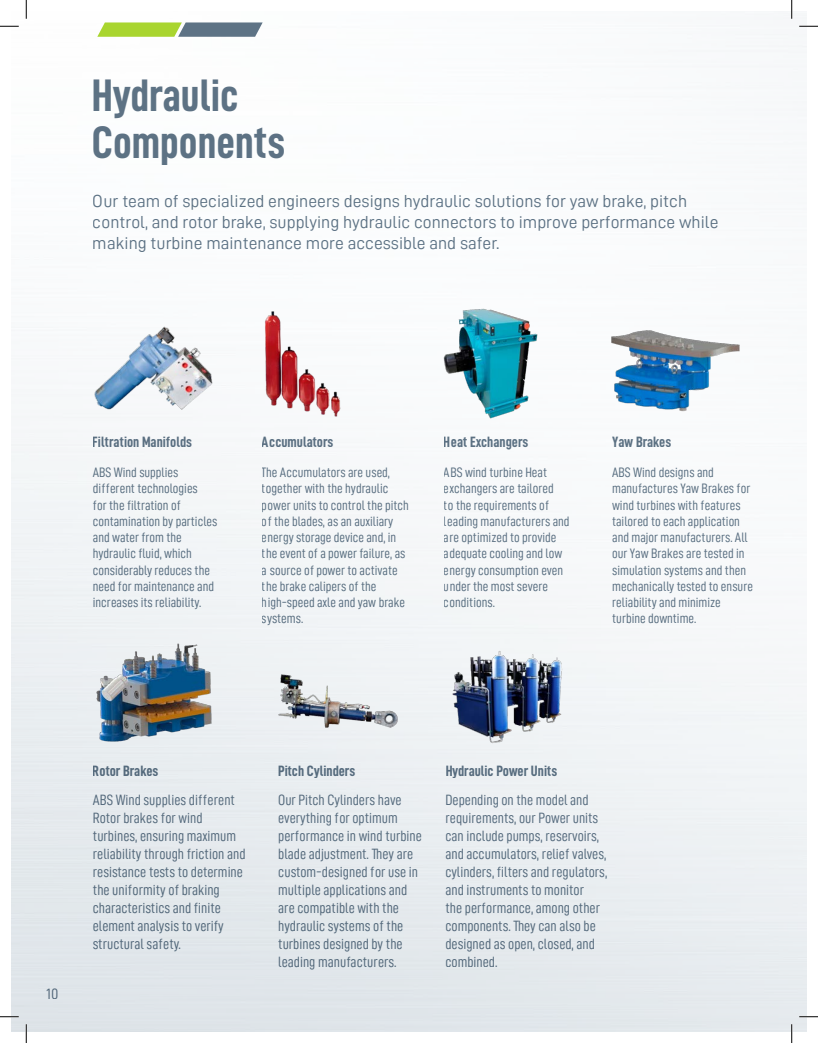
<style>
.page{position:relative;width:818px;height:1043px;background:#fff}
.page>*{position:absolute;margin:0;border:0;box-sizing:border-box;transform-origin:0 0}
.t1{font:45.62px/46.2px "D DIN Condensed Bold";color:#5e7385}
.t2{font:17.5px/21px "D DIN";color:#5e7385}
.t3{font:15px/18px "D DIN Condensed";color:#5e7385}
.t4{font:15px "D DIN Condensed Bold";color:#5e7385}
.t5{font:15px "D DIN";color:#5e7385}
.t6{font:13.75px/16.2px "D DIN Condensed";color:#5e7385}
</style>
<div class="page">
<img style="left:90px;top:318px;width:127px;height:97px">
<img style="left:249px;top:307px;width:103px;height:113px">
<img style="left:441px;top:302px;width:98px;height:124px">
<img style="left:608px;top:326px;width:132px;height:92px">
<img style="left:87px;top:633px;width:134px;height:119px">
<img style="left:273px;top:667px;width:128px;height:69px">
<img style="left:447px;top:644px;width:119px;height:104px">
<svg style="left:97px;top:22px;width:165px;height:15px;background:#90ad6c"></svg>
<svg style="left:0;top:25px;width:19px;height:2px"></svg>
<svg style="left:799px;top:25px;width:19px;height:2px"></svg>
<svg style="left:0;top:1015px;width:19px;height:2px"></svg>
<svg style="left:799px;top:1015px;width:19px;height:2px"></svg>
<svg style="left:25px;top:0;width:2px;height:19px"></svg>
<svg style="left:25px;top:1024px;width:2px;height:18px"></svg>
<svg style="left:790px;top:0;width:2px;height:19px"></svg>
<svg style="left:790px;top:1024px;width:2px;height:18px"></svg>
<h1 class="t1" style="left:92px;top:72px;width:195px">Hydraulic<br>Components</h1>
<p class="t2" style="left:93px;top:190px;width:627px">Our team of specialized engineers designs hydraulic solutions for yaw brake, pitch control, and rotor brake, supplying hydraulic connectors to improve performance while making turbine maintenance more accessible and safer.</p>
<p class="t4" style="left:93px;top:433px;width:101px">Filtration Manifolds</p>
<p class="t4" style="left:262px;top:433px;width:73px">Accumulators</p>
<p class="t4" style="left:444px;top:433px;width:86px">Heat Exchangers</p>
<p class="t4" style="left:612px;top:433px;width:61px">Yaw Brakes</p>
<p class="t6" style="left:93px;top:464px;width:126px">ABS Wind supplies different technologies<br>for the filtration of contamination by particles and water from the hydraulic fluid, which considerably reduces the need for maintenance and increases its reliability.</p>
<p class="t6" style="left:262px;top:464px;width:148px">The Accumulators are used, together with the hydraulic power units to control the pitch of the blades, as an auxiliary energy storage device and, in the event of a power failure, as a source of power to activate the brake calipers of the high-speed axle and yaw brake systems.</p>
<p class="t6" style="left:444px;top:464px;width:127px">ABS wind turbine Heat exchangers are tailored<br>to the requirements of leading manufacturers and are optimized to provide adequate cooling and low energy consumption even under the most severe conditions.</p>
<p class="t6" style="left:612px;top:464px;width:142px">ABS Wind designs and manufactures Yaw Brakes for wind turbines with features tailored to each application and major manufacturers. All our Yaw Brakes are tested in simulation systems and then mechanically tested to ensure reliability and minimize turbine downtime.</p>
<p class="t5" style="left:46px;top:985px;width:14px">10</p>
<p class="t4" style="left:93px;top:762px;width:67px">Rotor Brakes</p>
<p class="t4" style="left:278px;top:762px;width:79px">Pitch Cylinders</p>
<p class="t4" style="left:445px;top:762px;width:113px">Hydraulic Power Units</p>
<p class="t3" style="left:93px;top:790px;width:154px">ABS Wind supplies different<br>Rotor brakes for wind turbines, ensuring maximum reliability through friction and resistance tests to determine the uniformity of braking characteristics and finite element analysis to verify structural safety.</p>
<p class="t3" style="left:278px;top:790px;width:145px">Our Pitch Cylinders have everything for optimum performance in wind turbine blade adjustment. They are custom-designed for use in multiple applications and are compatible with the hydraulic systems of the turbines designed by the leading manufacturers.</p>
<p class="t3" style="left:445px;top:790px;width:163px">Depending on the model and requirements, our Power units can include pumps, reservoirs, and accumulators, relief valves, cylinders, filters and regulators, and instruments to monitor<br>the performance, among other components. They can also be designed as open, closed, and combined.</p>
</div>
